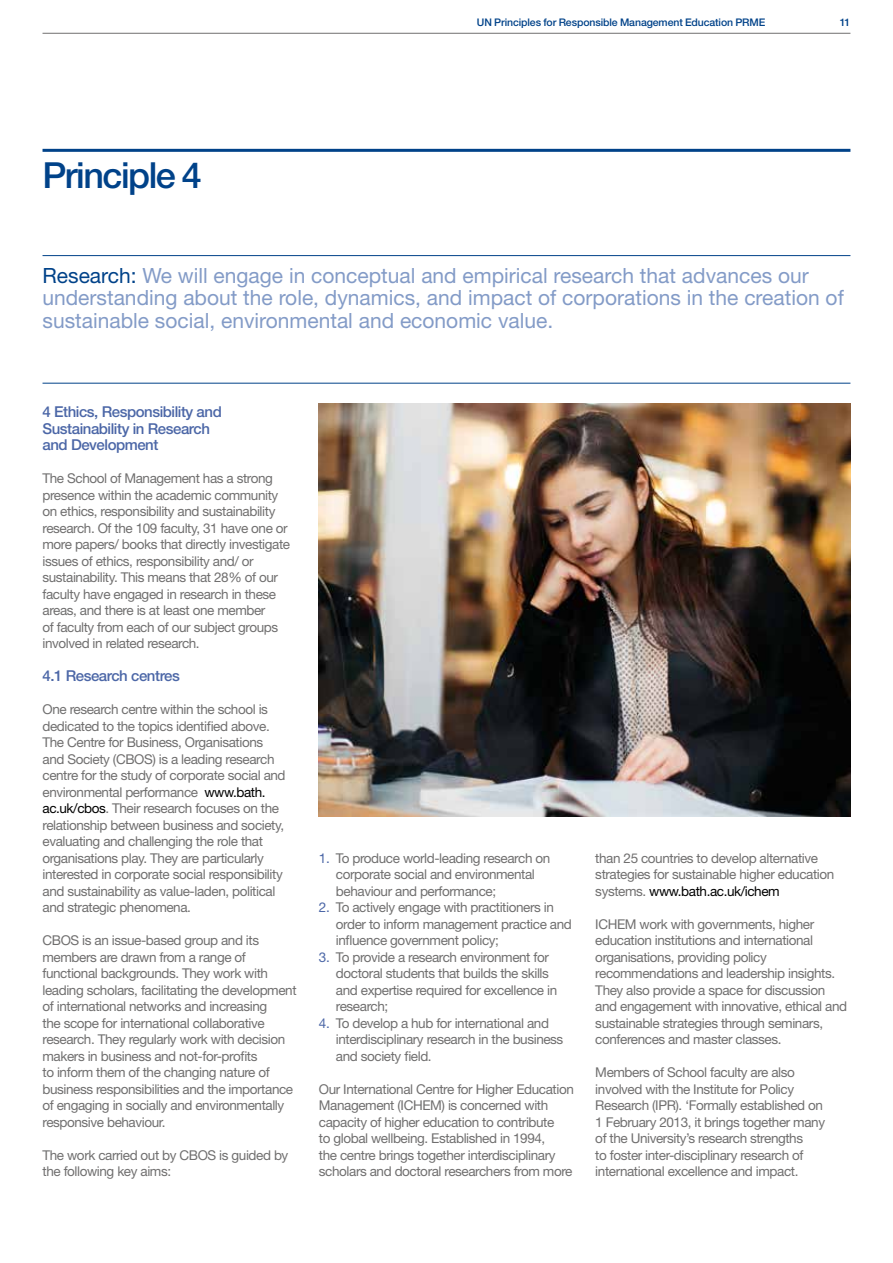
<style>
.page{position:relative;width:893px;height:1263px;background:#fff}
.page>*{position:absolute;margin:0;border:0;box-sizing:border-box;transform-origin:0 0}
.t1{font:500 36px "Helvetica Neue LT Std";letter-spacing:-.04em;color:#004289}
.t2{font:21px/22.5px "Helvetica Neue LT Std";color:#839bc7}
.t3{font:500 15px/16.5px "Helvetica Neue LT Std";letter-spacing:-.03em;color:#4c67a7}
.t4{font:13.5px/16.5px "Helvetica Neue LT Std";letter-spacing:-.03em;color:#706f6f}
.t5{font:500 10.5px "Helvetica Neue LT Std";letter-spacing:-.01em;color:#004289}
.s1{color:#004289}
.s2{color:#000}
.s3{color:#4c67a7}
</style>
<div class="page">
<hr style="left:43px;top:33px;width:807px;height:1px;background:#706f6f">
<hr style="left:43px;top:255px;width:807px;height:1px;background:#004289">
<hr style="left:43px;top:383px;width:807px;height:1px;background:#004289">
<hr style="left:43px;top:149px;width:807px;height:3px;background:#004289">
<img style="left:319px;top:404px;width:531px;height:412px">
<h1 class="t1" style="left:43px;top:154px;width:161px">Principle 4</h1>
<p class="t5" style="left:477px;top:16px;width:290px">UN Principles for Responsible Management Education PRME</p>
<p class="t5" style="left:840px;top:16px;width:12px">11</p>
<h2 class="t2" style="left:43px;top:264px;width:803px"><span class="s1">Research:</span> We will engage in conceptual and empirical research that advances our understanding about the role, dynamics, and impact of corporations in the creation of sustainable social, environmental and economic value.</h2>
<p class="t3" style="left:43px;top:403px;width:181px">4 Ethics, Responsibility and<br>Sustainability in Research and Development</p>
<p class="t4" style="left:43px;top:470px;width:249px">The School of Management has a strong presence within the academic community on ethics, responsibility and sustainability research. Of the 109 faculty, 31 have one or more papers/ books that directly investigate issues of ethics, responsibility and/ or sustainability. This means that 28% of our faculty have engaged in research in these areas, and there is at least one member<br>of faculty from each of our subject groups involved in related research.</p>
<p class="t3" style="left:43px;top:667px;width:139px">4.1 Research centres</p>
<p class="t4" style="left:43px;top:701px;width:245px">One research centre within the school is dedicated to the topics identified above.<br>The Centre for Business, Organisations and Society (CBOS) is a leading research centre for the study of corporate social and environmental performance <span class="s2">www.bath. ac.uk/cbos</span>. Their research focuses on the relationship between business and society, evaluating and challenging the role that organisations play. They are particularly interested in corporate social responsibility and sustainability as value-laden, political and strategic phenomena.</p>
<p class="t4" style="left:43px;top:932px;width:256px">CBOS is an issue-based group and its members are drawn from a range of functional backgrounds. They work with leading scholars, facilitating the development of international networks and increasing<br>the scope for international collaborative research. They regularly work with decision makers in business and not-for-profits<br>to inform them of the changing nature of business responsibilities and the importance of engaging in socially and environmentally responsive behaviour.</p>
<p class="t4" style="left:43px;top:1146px;width:247px">The work carried out by CBOS is guided by the following key aims:</p>
<p class="t4" style="left:336px;top:849px;width:216px;text-indent:-17px"><span class="s3">1.</span> To produce world-leading research on corporate social and environmental behaviour and performance;</p>
<p class="t4" style="left:336px;top:899px;width:237px;text-indent:-17px"><span class="s3">2.</span> To actively engage with practitioners in order to inform management practice and influence government policy;</p>
<p class="t4" style="left:336px;top:948px;width:223px;text-indent:-17px"><span class="s3">3.</span> To provide a research environment for doctoral students that builds the skills and expertise required for excellence in research;</p>
<p class="t4" style="left:336px;top:1014px;width:229px;text-indent:-17px"><span class="s3">4.</span> To develop a hub for international and interdisciplinary research in the business and society field.</p>
<p class="t4" style="left:319px;top:1080px;width:256px">Our International Centre for Higher Education Management (ICHEM) is concerned with capacity of higher education to contribute<br>to global wellbeing. Established in 1994,<br>the centre brings together interdisciplinary scholars and doctoral researchers from more</p>
<p class="t4" style="left:595px;top:849px;width:241px">than 25 countries to develop alternative strategies for sustainable higher education systems. <span class="s2">www.bath.ac.uk/ichem</span></p>
<p class="t4" style="left:595px;top:915px;width:253px">ICHEM work with governments, higher education institutions and international organisations, providing policy recommendations and leadership insights.<br>They also provide a space for discussion and engagement with innovative, ethical and sustainable strategies through seminars, conferences and master classes.</p>
<p class="t4" style="left:595px;top:1064px;width:231px">Members of School faculty are also involved with the Institute for Policy Research (IPR). ‘Formally established on 1 February 2013, it brings together many of the University’s research strengths<br>to foster inter-disciplinary research of international excellence and impact.</p>
</div>
